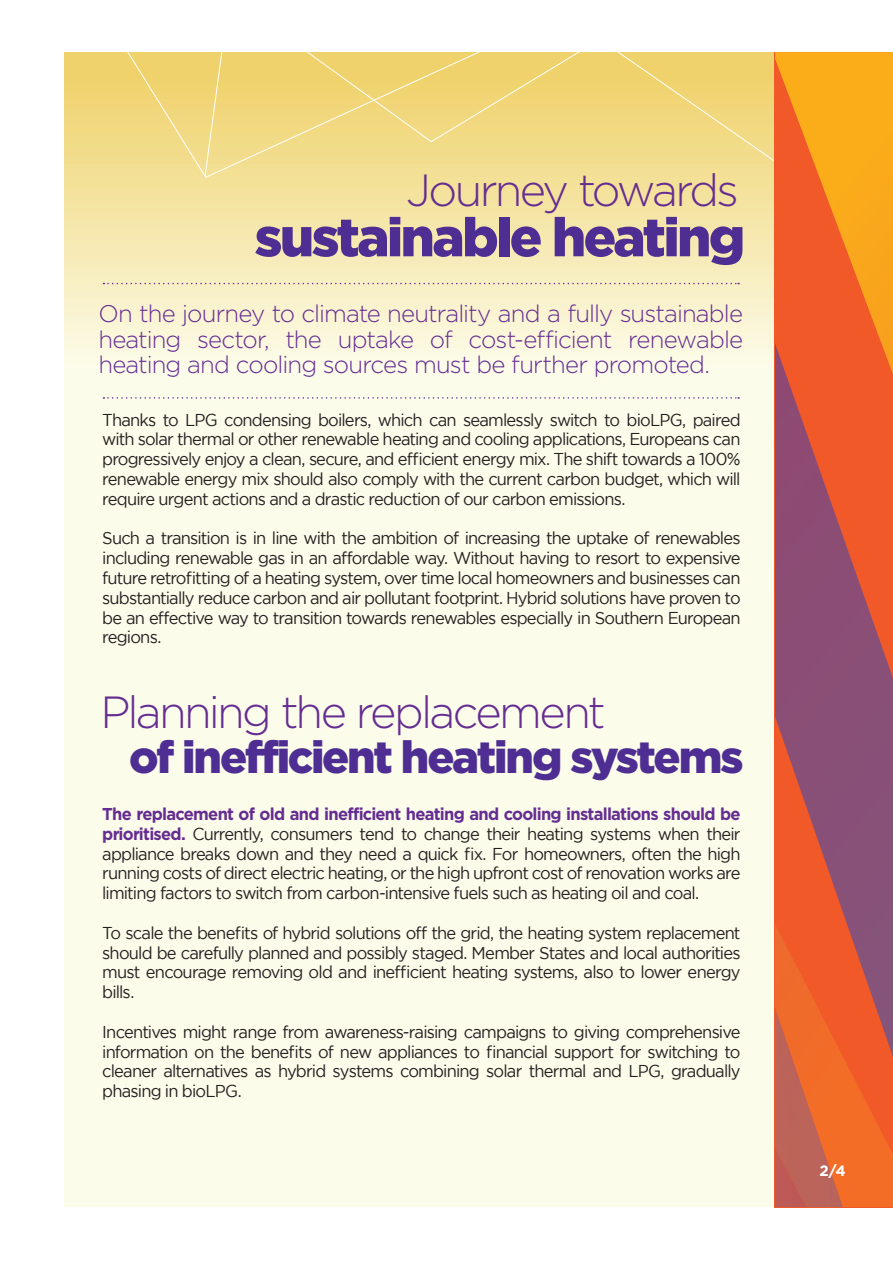
<style>
.page{position:relative;width:893px;height:1263px;background:#fff}
.page>*{position:absolute;margin:0;border:0;box-sizing:border-box;transform-origin:0 0}
.t1{font:900 54px "Gotham";letter-spacing:-.05em;color:#4e2e92}
.t2{font:300 45px "Gotham";letter-spacing:-.06em;color:#652d91}
.t3{font:900 45px "Gotham";letter-spacing:-.05em;color:#4e2e92}
.t4{font:300 24px/25.5px "Gotham";letter-spacing:-.035em;color:#652d91;text-align:justify}
.t5{font:17.1px/19.8px "Gotham";letter-spacing:-.05em;color:#231f20;text-align:justify;scale:.96 1}
.t6{font:700 15px "Gotham";color:#fff}
.s1{font-weight:700;color:#652d91}
</style>
<div class="page">
<div style="left:64px;top:557px;width:711px;height:650px;background:#fcfceb"></div>
<svg style="left:64px;top:178px;width:711px;height:379px;background:#f9f5d7"></svg>
<div style="left:64px;top:143px;width:140px;height:35px;background:#f2dd8f"></div>
<svg style="left:204px;top:143px;width:123px;height:36px;background:#f2de92"></svg>
<svg style="left:64px;top:52px;width:263px;height:91px;background:#f0d577"></svg>
<svg style="left:327px;top:52px;width:448px;height:149px;background:#f1d982"></svg>
<svg style="left:775px;top:52px;width:118px;height:291px;background:#f58620"></svg>
<svg style="left:843px;top:1057px;width:50px;height:150px;background:#f26627"></svg>
<img style="left:775px;top:1057px;width:68px;height:150px">
<svg style="left:775px;top:343px;width:118px;height:714px;background:#ba5451"></svg>
<svg style="left:103px;top:397px;width:636px;height:2px"></svg>
<svg style="left:103px;top:283px;width:636px;height:1px"></svg>
<h2 class="t2" style="left:406px;top:165px;width:334px">Journey towards</h2>
<h1 class="t1" style="left:255px;top:206px;width:492px">sustainable heating</h1>
<h3 class="t4" style="left:98px;top:301px;width:646px">On the journey to climate neutrality and a fully sustainable heating sector, the uptake of cost-efficient renewable heating and cooling sources must be further promoted.</h3>
<p class="t5" style="left:102px;top:409px;width:666px">Thanks to LPG condensing boilers, which can seamlessly switch to bioLPG, paired with solar thermal or other renewable heating and cooling applications, Europeans can progressively enjoy a clean, secure, and efficient energy mix. The shift towards a 100% renewable energy mix should also comply with the current carbon budget, which will require urgent actions and a drastic reduction of our carbon emissions.</p>
<p class="t5" style="left:102px;top:528px;width:667px">Such a transition is in line with the ambition of increasing the uptake of renewables including renewable gas in an affordable way. Without having to resort to expensive future retrofitting of a heating system, over time local homeowners and businesses can substantially reduce carbon and air pollutant footprint. Hybrid solutions have proven to be an effective way to transition towards renewables especially in Southern European regions.</p>
<h2 class="t2" style="left:100px;top:688px;width:507px">Planning the replacement</h2>
<h2 class="t3" style="left:129px;top:730px;width:616px">of inefficient heating systems</h2>
<p class="t5" style="left:102px;top:804px;width:666px"><span class="s1">The replacement of old and inefficient heating and cooling installations should be prioritised.</span> Currently, consumers tend to change their heating systems when their appliance breaks down and they need a quick fix. For homeowners, often the high running costs of direct electric heating, or the high upfront cost of renovation works are limiting factors to switch from carbon-intensive fuels such as heating oil and coal.</p>
<p class="t5" style="left:102px;top:923px;width:666px">To scale the benefits of hybrid solutions off the grid, the heating system replacement should be carefully planned and possibly staged. Member States and local authorities must encourage removing old and inefficient heating systems, also to lower energy bills.</p>
<p class="t5" style="left:102px;top:1022px;width:666px">Incentives might range from awareness-raising campaigns to giving comprehensive information on the benefits of new appliances to financial support for switching to cleaner alternatives as hybrid systems combining solar thermal and LPG, gradually phasing in bioLPG.</p>
<p class="t6" style="left:820px;top:1162px;width:28px">2/4</p>
</div>
